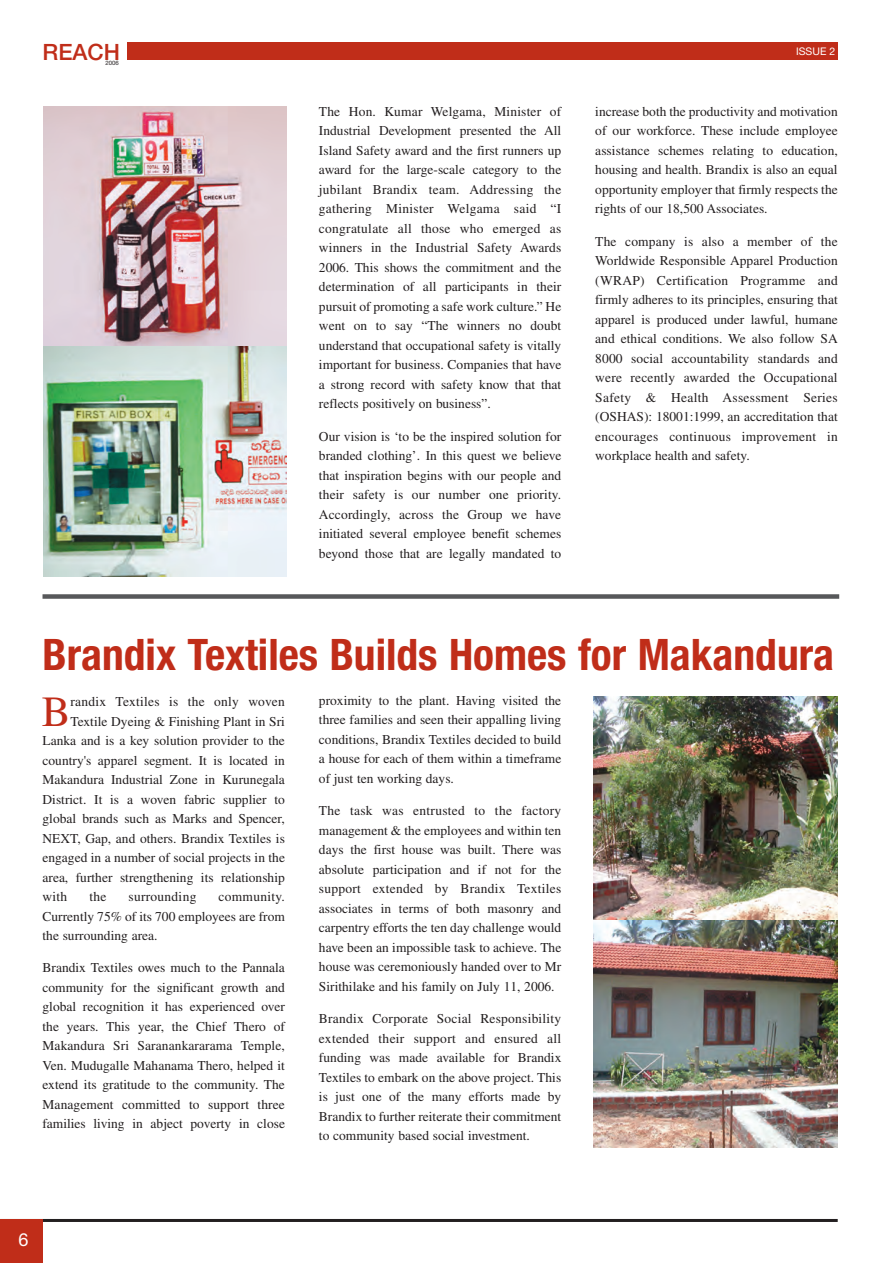
<style>
.page{position:relative;width:893px;height:1263px;background:#fff}
.page>*{position:absolute;margin:0;border:0;box-sizing:border-box;transform-origin:0 0}
.t1{font:700 condensed 43.5px "Helvetica Neue";color:#c02d19}
.t2{font:42.9px "Times";color:#c02d19}
.t3{font:500 22.5px "Helvetica Neue";color:#c02d19}
.t4{font:18px "Helvetica Neue";color:#fff}
.t5{font:13.5px/19.5px "Times";color:#231f20;text-align:justify}
.t6{font:13.5px "Times";letter-spacing:.02em;color:#231f20}
.t7{font:10.5px "Helvetica Neue";color:#fff}
.t8{font:6px "Helvetica Neue";color:#231f20}
</style>
<div class="page">
<div style="left:128px;top:43px;width:710px;height:17px;background:#c02d19"></div>
<hr style="left:0;top:1219px;width:838px;height:3px;background:#231f20">
<div style="left:0;top:1219px;width:43px;height:44px;background:#c02d19"></div>
<div style="left:43px;top:594px;width:796px;height:5px;background:#57585a"></div>
<img style="left:44px;top:106px;width:242px;height:240px">
<img style="left:44px;top:346px;width:242px;height:230px">
<img style="left:594px;top:696px;width:244px;height:225px">
<img style="left:594px;top:921px;width:244px;height:227px">
<h3 class="t3" style="left:43px;top:43px;width:79px">REACH</h3>
<p class="t7" style="left:796px;top:45px;width:41px">ISSUE 2</p>
<p class="t8" style="left:106px;top:59px;width:15px">2006</p>
<p class="t5" style="left:319px;top:103px;width:244px">The Hon. Kumar Welgama, Minister of Industrial Development presented the All Island Safety award and the first runners up award for the large-scale category to the jubilant Brandix team. Addressing the gathering Minister Welgama said “I congratulate all those who emerged as winners in the Industrial Safety Awards 2006. This shows the commitment and the determination of all participants in their pursuit of promoting a safe work culture.” He went on to say “The winners no doubt understand that occupational safety is vitally important for business. Companies that have a strong record with safety know that that reflects positively on business”.</p>
<p class="t5" style="left:319px;top:428px;width:244px">Our vision is ‘to be the inspired solution for branded clothing’. In this quest we believe that inspiration begins with our people and their safety is our number one priority.<br>Accordingly, across the Group we have initiated several employee benefit schemes beyond those that are legally mandated to</p>
<p class="t5" style="left:595px;top:103px;width:244px">increase both the productivity and motivation of our workforce. These include employee assistance schemes relating to education, housing and health. Brandix is also an equal opportunity employer that firmly respects the rights of our 18,500 Associates.</p>
<p class="t5" style="left:595px;top:233px;width:244px">The company is also a member of the Worldwide Responsible Apparel Production (WRAP) Certification Programme and firmly adheres to its principles, ensuring that apparel is produced under lawful, humane and ethical conditions. We also follow SA 8000 social accountability standards and were recently awarded the Occupational Safety &amp; Health Assessment Series (OSHAS): 18001:1999, an accreditation that encourages continuous improvement in workplace health and safety.</p>
<h1 class="t1" style="left:43px;top:639px;width:793px">Brandix Textiles Builds Homes for Makandura</h1>
<h2 class="t2" style="left:42px;top:696px;width:30px">B</h2>
<p class="t6" style="left:70px;top:697px;width:216px">randix Textiles is the only woven</p>
<p class="t5" style="left:70px;top:713px;width:216px">Textile Dyeing &amp; Finishing Plant in Sri</p>
<p class="t5" style="left:43px;top:732px;width:244px">Lanka and is a key solution provider to the</p>
<p class="t5" style="left:43px;top:752px;width:244px">country's apparel segment. It is located in</p>
<p class="t5" style="left:43px;top:771px;width:244px">Makandura Industrial Zone in Kurunegala</p>
<p class="t5" style="left:43px;top:791px;width:244px">District. It is a woven fabric supplier to</p>
<p class="t5" style="left:43px;top:810px;width:244px">global brands such as Marks and Spencer,</p>
<p class="t5" style="left:43px;top:830px;width:244px">NEXT, Gap, and others. Brandix Textiles is</p>
<p class="t5" style="left:43px;top:849px;width:244px">engaged in a number of social projects in the</p>
<p class="t5" style="left:43px;top:869px;width:244px">area, further strengthening its relationship</p>
<p class="t5" style="left:43px;top:888px;width:26px">with</p>
<p class="t5" style="left:89px;top:888px;width:19px">the</p>
<p class="t6" style="left:128px;top:892px;width:69px">surrounding</p>
<p class="t5" style="left:43px;top:888px;width:244px;text-indent:176px">community.<br>Currently 75% of its 700 employees are from the surrounding area.</p>
<p class="t5" style="left:43px;top:959px;width:244px">Brandix Textiles owes much to the Pannala community for the significant growth and global recognition it has experienced over the years. This year, the Chief Thero of Makandura Sri Saranankararama Temple, Ven. Mudugalle Mahanama Thero, helped it extend its gratitude to the community. The Management committed to support three families living in abject poverty in close</p>
<p class="t5" style="left:319px;top:692px;width:244px">proximity to the plant. Having visited the three families and seen their appalling living conditions, Brandix Textiles decided to build a house for each of them within a timeframe of just ten working days.</p>
<p class="t5" style="left:319px;top:802px;width:244px">The task was entrusted to the factory management &amp; the employees and within ten days the first house was built. There was absolute participation and if not for the support extended by Brandix Textiles associates in terms of both masonry and carpentry efforts the ten day challenge would have been an impossible task to achieve. The house was ceremoniously handed over to Mr Sirithilake and his family on July 11, 2006.</p>
<p class="t5" style="left:319px;top:1010px;width:244px">Brandix Corporate Social Responsibility extended their support and ensured all funding was made available for Brandix Textiles to embark on the above project. This is just one of the many efforts made by Brandix to further reiterate their commitment to community based social investment.</p>
<h3 class="t4" style="left:18px;top:1229px;width:12px">6</h3>
</div>
